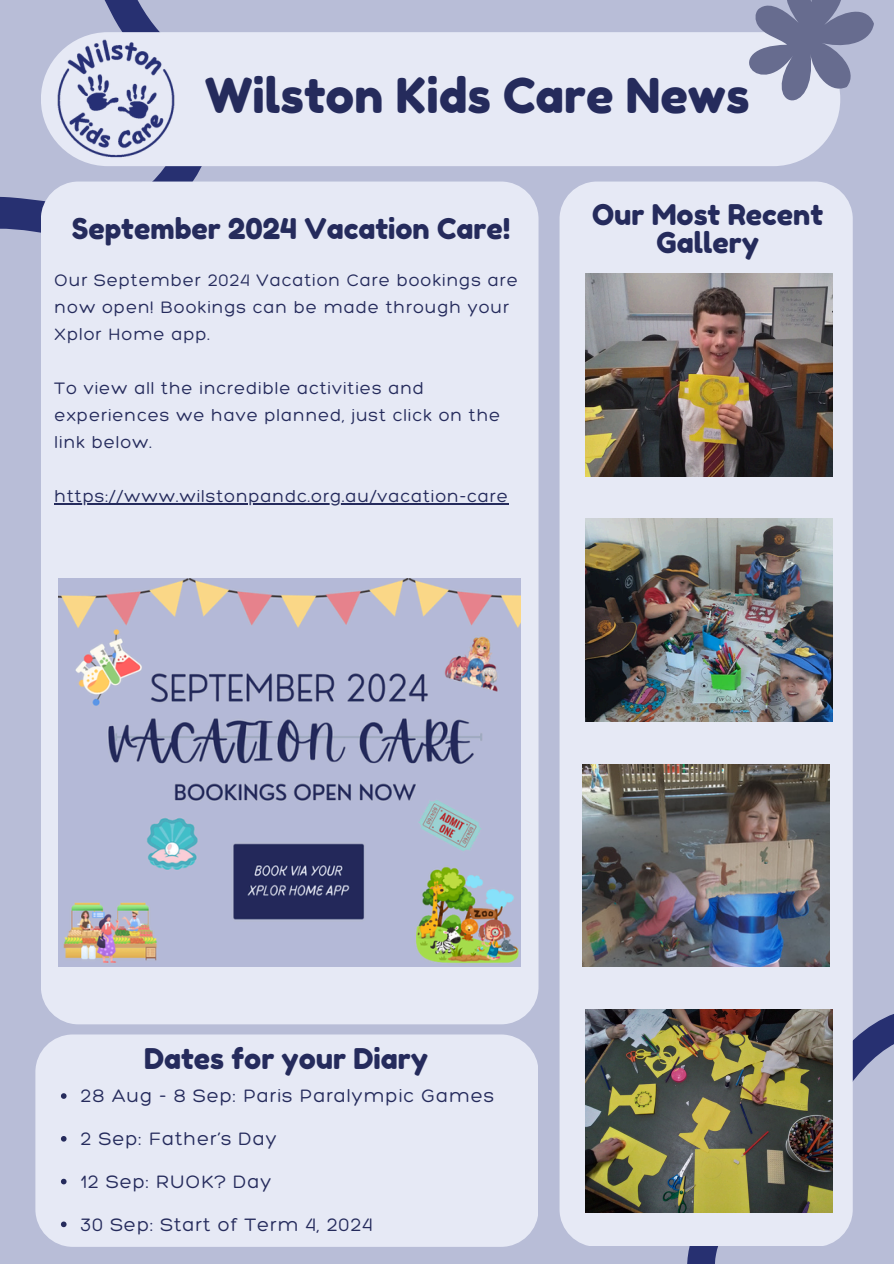
<style>
.page{position:relative;width:894px;height:1264px;background:#fff}
.page>*{position:absolute;margin:0;border:0;box-sizing:border-box;transform-origin:0 0}
.t1{font:48px "Fredoka One";color:#252b5c}
.t2{font:28.5px/28.2px "Fredoka One";color:#252b5c;text-align:center}
.t3{font:300 19.5px "Hero";letter-spacing:.05em;color:#252b5c}
.t4{font:300 18px/27px "Hero";letter-spacing:.05em;color:#252b5c}
</style>
<div class="page">
<div style="left:0;top:0;width:893px;height:1263px;background:#b8bdd7"></div>
<svg style="left:0;top:0;width:202px;height:233px"></svg>
<div style="left:41px;top:181px;width:497px;height:843px;background:#e6e9f5;border-radius:37px"></div>
<div style="left:35px;top:1034px;width:503px;height:212px;background:#e6e9f5;border-radius:37px"></div>
<svg style="left:687px;top:937px;width:206px;height:326px"></svg>
<div style="left:559px;top:181px;width:293px;height:1065px;background:#e6e9f5;border-radius:37px"></div>
<img style="left:585px;top:1009px;width:247px;height:203px">
<div style="left:41px;top:32px;width:799px;height:134px;background:#e6e9f5;border-radius:67px"></div>
<svg style="left:749px;top:0;width:124px;height:122px"></svg>
<img style="left:50px;top:34px;width:125px;height:132px">
<img style="left:582px;top:764px;width:247px;height:202px">
<img style="left:585px;top:274px;width:247px;height:202px">
<img style="left:585px;top:519px;width:247px;height:202px">
<img style="left:58px;top:578px;width:462px;height:388px">
<hr style="left:55px;top:503px;width:453px;height:1px;background:#252b5c">
<svg style="left:61px;top:1093px;width:6px;height:5px"></svg>
<svg style="left:61px;top:1136px;width:6px;height:5px"></svg>
<svg style="left:61px;top:1178px;width:6px;height:6px"></svg>
<svg style="left:61px;top:1221px;width:6px;height:6px"></svg>
<p class="t1" style="left:205px;top:66px;width:546px">Wilston Kids Care News</p>
<p class="t2" style="left:72px;top:214px;width:440px">September 2024 Vacation Care!</p>
<p class="t4" style="left:55px;top:266px;width:464px">Our September 2024 Vacation Care bookings are now open! Bookings can be made through your<br>Xplor Home app.</p>
<h1 class="t4" style="left:55px;top:374px;width:447px">To view all the incredible activities and experiences we have planned, just click on the link below.</h1>
<h2 class="t4" style="left:55px;top:482px;width:454px">https://www.wilstonpandc.org.au/vacation-care</h2>
<p class="t2" style="left:592px;top:200px;width:232px">Our Most Recent<br>Gallery</p>
<p class="t2" style="left:144px;top:1044px;width:285px">Dates for your Diary</p>
<p class="t3" style="left:81px;top:1083px;width:415px">28 Aug - 8 Sep: Paris Paralympic Games</p>
<h2 class="t3" style="left:81px;top:1126px;width:197px">2 Sep: Father’s Day</h2>
<p class="t3" style="left:81px;top:1169px;width:192px">12 Sep: RUOK? Day</p>
<h2 class="t3" style="left:81px;top:1211px;width:293px">30 Sep: Start of Term 4, 2024</h2>
</div>
